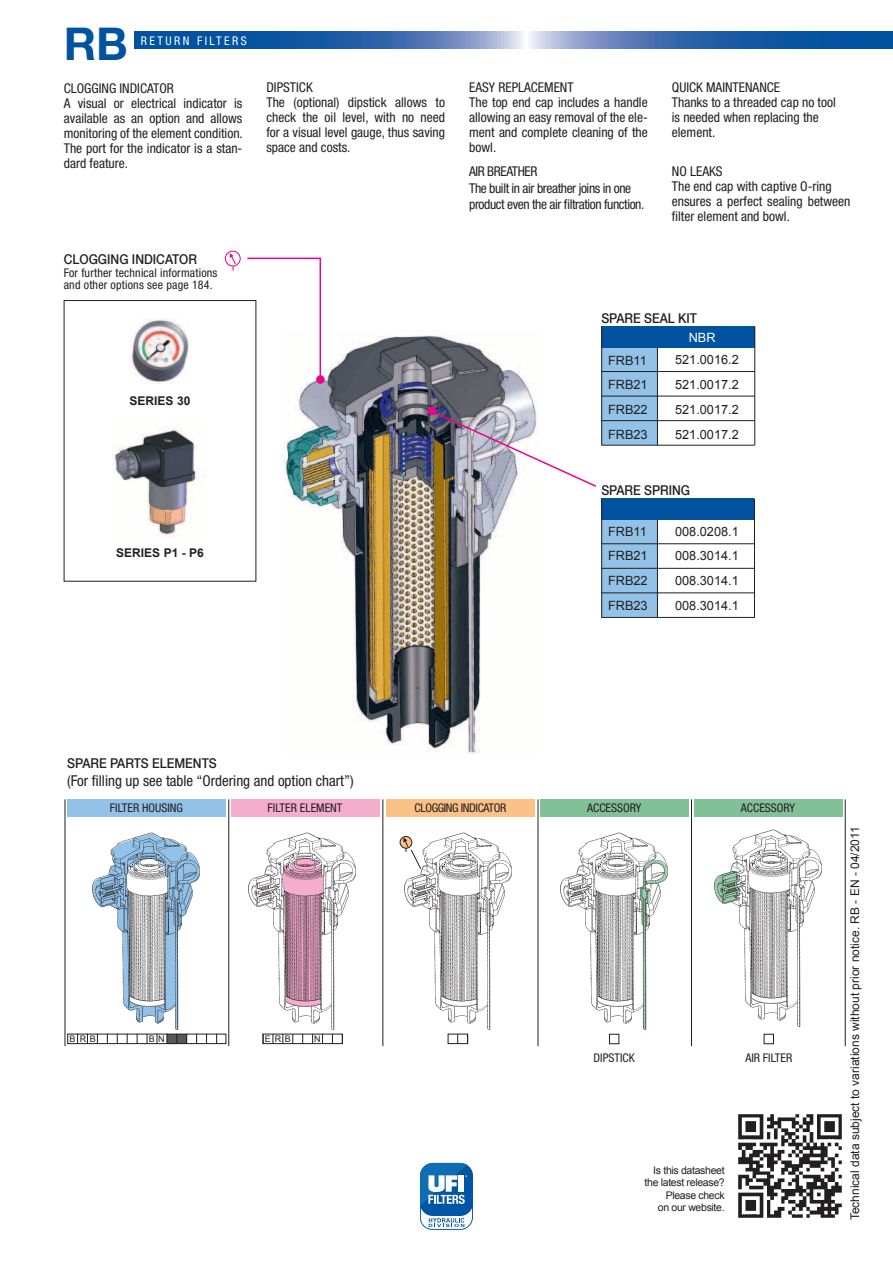
<style>
.page{position:relative;width:893px;height:1263px;background:#fff}
.page>*{position:absolute;margin:0;border:0;box-sizing:border-box;transform-origin:0 0}
.t1{font:700 45px "Helvetica Neue";color:#0153a0}
.t2{font:condensed 15px "Helvetica Neue";color:#231f20}
.t3{font:condensed 13.5px/15px "Helvetica Neue";color:#231f20}
.t4{font:condensed 13.5px/16.2px "Helvetica Neue";letter-spacing:-.03em;color:#231f20}
.t5{font:500 13.5px "Helvetica Neue";color:#231f20;scale:.9 1}
.t6{font:12.75px/24.8px "Arial";color:#231f20;text-align:justify}
.t7{font:12.75px "Arial";color:#fff}
.t8{font:condensed 12px/12px "Helvetica Neue";color:#231f20}
.t9{font:12px "Arial";color:#231f20}
.t10{font:700 12px "Arial";color:#231f20}
.t11{font:condensed 12px "Helvetica Neue";letter-spacing:-.03em;color:#231f20}
.t12{font:condensed 12px "Helvetica Neue";letter-spacing:.2em;color:#fff}
.t13{font:10.5px/12.6px "Arial";letter-spacing:-.03em;color:#231f20;text-align:right}
.t14{font:9px "Arial";letter-spacing:.41em;color:#231f20}
</style>
<div class="page">
<img style="left:284px;top:335px;width:253px;height:419px">
<img style="left:560px;top:832px;width:108px;height:198px">
<div style="left:609px;top:1034px;width:10px;height:10px;border:1px solid #231f20"></div>
<img style="left:714px;top:829px;width:108px;height:198px">
<div style="left:764px;top:1034px;width:10px;height:10px;border:1px solid #231f20"></div>
<div style="left:67px;top:1034px;width:159px;height:10px;border:1px solid #231f20"></div>
<svg style="left:87px;top:833px;width:113px;height:211px"></svg>
<div style="left:448px;top:1034px;width:20px;height:10px;border:1px solid #231f20"></div>
<div style="left:263px;top:1034px;width:80px;height:10px;border:1px solid #231f20"></div>
<img style="left:248px;top:832px;width:108px;height:198px">
<img style="left:402px;top:832px;width:110px;height:198px">
<div style="left:400px;top:836px;width:12px;height:12px;background:#fcc187;border-radius:50%"></div>
<div style="left:400px;top:836px;width:12px;height:12px;border:1px solid #231f20;border-radius:50%"></div>
<svg style="left:403px;top:837px;width:19px;height:33px"></svg>
<div style="left:601px;top:519px;width:57px;height:98px;background:#93c2e8"></div>
<div style="left:601px;top:499px;width:153px;height:21px;background:#0153a0"></div>
<hr style="left:754px;top:499px;width:1px;height:119px;background:#231f20">
<hr style="left:601px;top:499px;width:1px;height:119px;background:#231f20">
<hr style="left:657px;top:520px;width:1px;height:98px;background:#231f20">
<hr style="left:601px;top:543px;width:154px;height:1px;background:#231f20">
<hr style="left:601px;top:568px;width:154px;height:1px;background:#231f20">
<hr style="left:601px;top:617px;width:154px;height:1px;background:#231f20">
<hr style="left:601px;top:593px;width:154px;height:1px;background:#231f20">
<div style="left:601px;top:347px;width:57px;height:98px;background:#93c2e8"></div>
<div style="left:601px;top:326px;width:154px;height:22px;background:#0153a0"></div>
<hr style="left:754px;top:326px;width:1px;height:119px;background:#231f20">
<hr style="left:601px;top:326px;width:1px;height:119px;background:#231f20">
<hr style="left:657px;top:348px;width:1px;height:97px;background:#231f20">
<hr style="left:601px;top:445px;width:154px;height:1px;background:#231f20">
<hr style="left:601px;top:371px;width:154px;height:1px;background:#231f20">
<hr style="left:601px;top:396px;width:154px;height:1px;background:#231f20">
<hr style="left:601px;top:420px;width:154px;height:1px;background:#231f20">
<img style="left:131px;top:319px;width:58px;height:64px">
<div style="left:225px;top:251px;width:15px;height:15px;border:1px solid #ed028c;border-radius:50%"></div>
<svg style="left:230px;top:253px;width:6px;height:18px"></svg>
<svg style="left:246px;top:257px;width:76px;height:121px"></svg>
<div style="left:316px;top:375px;width:9px;height:9px;background:#ed028c;border-radius:50%"></div>
<img style="left:433px;top:411px;width:163px;height:77px">
<div style="left:428px;top:407px;width:8px;height:8px;background:#ed028c;border-radius:50%"></div>
<div style="left:231px;top:799px;width:149px;height:17px;background:#f5adce"></div>
<div style="left:386px;top:799px;width:149px;height:17px;background:#fcc187"></div>
<div style="left:541px;top:799px;width:148px;height:17px;background:#82c198"></div>
<div style="left:694px;top:799px;width:149px;height:17px;background:#82c198"></div>
<hr style="left:538px;top:799px;width:1px;height:247px;background:#231f20">
<hr style="left:382px;top:799px;width:1px;height:247px;background:#231f20">
<hr style="left:228px;top:799px;width:1px;height:247px;background:#231f20">
<hr style="left:65px;top:799px;width:1px;height:247px;background:#231f20">
<hr style="left:691px;top:799px;width:1px;height:247px;background:#231f20">
<hr style="left:845px;top:799px;width:1px;height:247px;background:#231f20">
<div style="left:67px;top:799px;width:159px;height:17px;background:#93c2e8"></div>
<svg style="left:134px;top:32px;width:759px;height:17px;background:#3a6fb1"></svg>
<img style="left:112px;top:426px;width:91px;height:111px">
<img style="left:738px;top:1114px;width:104px;height:104px">
<svg style="left:420px;top:1163px;width:53px;height:67px"></svg>
<h1 class="t1" style="left:64px;top:3px;width:66px">RB</h1>
<p class="t12" style="left:141px;top:34px;width:107px">RETURN FILTERS</p>
<p class="t3" style="left:64px;top:80px;width:181px">CLOGGING INDICATOR<br>A visual or electrical indicator is available as an option and allows monitoring of the element condition.<br>The port for the indicator is a stan&shy;dard feature.</p>
<p class="t3" style="left:266px;top:80px;width:180px">DIPSTICK<br>The (optional) dipstick allows to check the oil level, with no need for a visual level gauge, thus saving space and costs.</p>
<p class="t3" style="left:469px;top:80px;width:180px">EASY REPLACEMENT<br>The top end cap includes a handle allowing an easy removal of the ele&shy;ment and complete cleaning of the bowl.</p>
<p class="t3" style="left:672px;top:80px;width:165px">QUICK MAINTENANCE<br>Thanks to a threaded cap no tool is needed when replacing the element.</p>
<p class="t3" style="left:672px;top:164px;width:180px">NO LEAKS<br>The end cap with captive O-ring ensures a perfect sealing between filter element and bowl.</p>
<p class="t4" style="left:469px;top:164px;width:177px">AIR BREATHER<br>The built in air breather joins in one product even the air filtration function.</p>
<p class="t5" style="left:64px;top:248px;width:150px">CLOGGING INDICATOR</p>
<p class="t8" style="left:64px;top:267px;width:155px">For further technical informations and other options see page 184.</p>
<p class="t10" style="left:130px;top:393px;width:62px">SERIES 30</p>
<p class="t10" style="left:116px;top:545px;width:89px">SERIES P1 - P6</p>
<p class="t5" style="left:601px;top:307px;width:108px">SPARE SEAL KIT</p>
<p class="t6" style="left:608px;top:348px;width:41px">FRB11<br>FRB21<br>FRB22<br>FRB23</p>
<p class="t7" style="left:689px;top:329px;width:28px">NBR</p>
<p class="t6" style="left:675px;top:348px;width:65px">521.0016.2<br>521.0017.2<br>521.0017.2<br>521.0017.2</p>
<p class="t5" style="left:601px;top:479px;width:100px">SPARE SPRING</p>
<p class="t6" style="left:608px;top:519px;width:41px">FRB11<br>FRB21<br>FRB22<br>FRB23</p>
<p class="t6" style="left:675px;top:519px;width:65px">008.0208.1<br>008.3014.1<br>008.3014.1<br>008.3014.1</p>
<p class="t5" style="left:67px;top:752px;width:168px">SPARE PARTS ELEMENTS</p>
<p class="t2" style="left:67px;top:772px;width:288px">(For filling up see table “Ordering and option chart”)</p>
<p class="t8" style="left:110px;top:802px;width:75px">FILTER HOUSING</p>
<p class="t8" style="left:268px;top:802px;width:76px">FILTER ELEMENT</p>
<p class="t11" style="left:415px;top:801px;width:93px">CLOGGING INDICATOR</p>
<p class="t8" style="left:587px;top:802px;width:56px">ACCESSORY</p>
<p class="t8" style="left:741px;top:802px;width:56px">ACCESSORY</p>
<p class="t14" style="left:70px;top:1033px;width:28px">BRB</p>
<p class="t14" style="left:149px;top:1033px;width:17px">B N</p>
<p class="t14" style="left:265px;top:1033px;width:27px">ERB</p>
<p class="t14" style="left:314px;top:1033px;width:8px">N</p>
<p class="t8" style="left:594px;top:1052px;width:43px">DIPSTICK</p>
<p class="t8" style="left:745px;top:1052px;width:48px">AIR FILTER</p>
<p class="t13" style="left:645px;top:1164px;width:82px">Is this datasheet the latest release?<br>Please check<br>on our website.</p>
<p class="t9" style="left:847px;top:1220px;width:395px;rotate:-90deg">Technical data subject to variations without prior notice. RB - EN - 04/2011</p>
</div>
